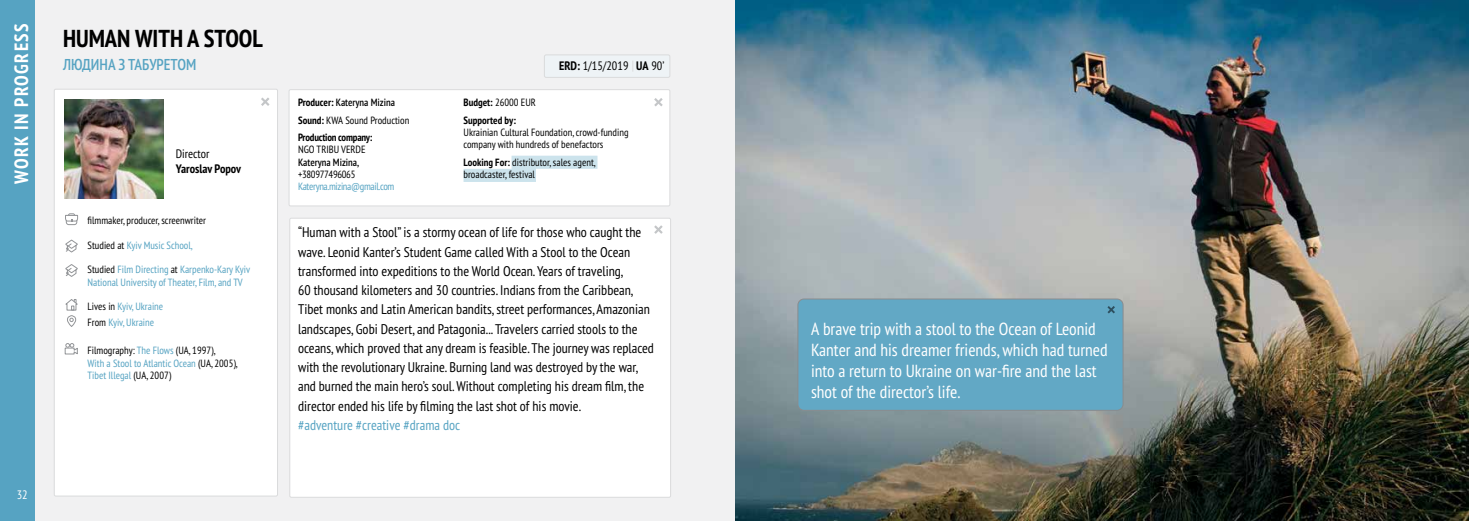
<style>
.page{position:relative;width:1469px;height:521px;background:#fff}
.page>*{position:absolute;margin:0;border:0;box-sizing:border-box;transform-origin:0 0}
.t1{font:700 condensed 24.5px "PT Sans Pro";color:#000}
.t2{font:700 condensed 19.25px "PT Sans Pro";letter-spacing:.07em;color:#fff}
.t3{font:condensed 17.5px/21px "PT Sans Pro";color:#fff}
.t4{font:600 condensed 15.75px "PT Sans Pro";color:#56a3c2}
.t5{font:condensed 14px/19.2px "PT Sans Pro";color:#000}
.t6{font:condensed 14px "PT Sans Pro";color:#56a3c2}
.t7{font:condensed 12.25px "PT Sans Pro";color:#000}
.t8{font:700 condensed 12.25px "PT Sans Pro";color:#000}
.t9{font:condensed 12.25px "PT Sans Pro";color:#fff}
.t10{font:condensed 10.5px/12.6px "PT Sans Pro";color:#56a3c2}
.t11{font:condensed 10.5px/12.2px "PT Sans Pro";color:#000}
.t12{font:700 condensed 10.5px/17.5px "PT Sans Pro";letter-spacing:-.02em;color:#000}
.t13{font:700 condensed 10.5px/17.5px "PT Sans Pro";color:#000}
.t14{font:condensed 10.5px "PT Sans Pro";letter-spacing:-.03em;color:#56a3c2}
.t15{font:600 condensed 10.5px "PT Sans Pro";color:#000}
.t16{font:condensed 10.5px "PT Sans Pro";letter-spacing:-.03em;color:#000}
.s1{color:#000}
.s2{font-weight:600}
.s3{font-weight:400}
.s4{font-weight:700}
</style>
<div class="page">
<div style="left:28px;top:0;width:706px;height:521px;background:#f1f1f2"></div>
<div style="left:54px;top:89px;width:223px;height:407px;background:#fff;border-radius:2px"></div>
<div style="left:54px;top:89px;width:224px;height:407px;border:1px solid #dadbdc;border-radius:2px"></div>
<div style="left:0;top:0;width:35px;height:521px;background:#56a3c2"></div>
<img style="left:64px;top:99px;width:100px;height:99px">
<svg style="left:261px;top:97px;width:8px;height:9px"></svg>
<svg style="left:65px;top:240px;width:13px;height:12px"></svg>
<svg style="left:65px;top:264px;width:13px;height:12px"></svg>
<svg style="left:65px;top:299px;width:13px;height:28px"></svg>
<div style="left:66px;top:217px;width:11px;height:8px;border:1px solid #939598;border-radius:2px"></div>
<svg style="left:65px;top:213px;width:13px;height:9px"></svg>
<svg style="left:64px;top:343px;width:14px;height:12px"></svg>
<div style="left:290px;top:218px;width:380px;height:279px;background:#fff;border-radius:2px"></div>
<div style="left:289px;top:218px;width:382px;height:280px;border:1px solid #dadbdc;border-radius:2px"></div>
<div style="left:289px;top:90px;width:381px;height:116px;background:#fff;border-radius:2px"></div>
<div style="left:288px;top:89px;width:382px;height:117px;border:1px solid #dadbdc;border-radius:2px"></div>
<svg style="left:654px;top:98px;width:8px;height:8px"></svg>
<svg style="left:654px;top:225px;width:8px;height:9px"></svg>
<div style="left:544px;top:55px;width:126px;height:22px;background:#eef3f6;border-radius:2px"></div>
<div style="left:544px;top:54px;width:126px;height:24px;border:1px solid #dadbdc;border-radius:2px"></div>
<svg style="left:463px;top:156px;width:134px;height:26px"></svg>
<img style="left:735px;top:0;width:733px;height:521px">
<div style="left:798px;top:299px;width:325px;height:111px;background:#62a8c5;border-radius:6px"></div>
<div style="left:797px;top:299px;width:326px;height:112px;border:1px solid #8a8c8e;border-radius:6px"></div>
<svg style="left:1107px;top:306px;width:8px;height:7px"></svg>
<h2 class="t2" style="left:9px;top:183px;width:161px;rotate:-90deg">WORK IN PROGRESS</h2>
<h1 class="t1" style="left:63px;top:22px;width:201px">HUMAN WITH A STOOL</h1>
<p class="t4" style="left:63px;top:54px;width:135px">ЛЮДИНА З ТАБУРЕТОМ</p>
<p class="t7" style="left:176px;top:146px;width:35px">Director</p>
<p class="t8" style="left:176px;top:161px;width:67px">Yaroslav Popov</p>
<p class="t11" style="left:88px;top:214px;width:120px">filmmaker, producer, screenwriter</p>
<p class="t10" style="left:88px;top:239px;width:107px"><span class="s1">Studied at</span> Kyiv Music School,</p>
<p class="t10" style="left:88px;top:263px;width:164px"><span class="s1">Studied</span> Film Directing <span class="s1">at</span> Karpenko-Kary Kyiv<br>National University of Theater, Film, and TV</p>
<p class="t10" style="left:88px;top:298px;width:77px;line-height:15.8px"><span class="s1">Lives in</span> Kyiv, Ukraine<br><span class="s1">From</span> Kyiv, Ukraine</p>
<p class="t10" style="left:88px;top:344px;width:152px"><span class="s1">Filmography:</span> The Flows <span class="s1">(UA, 1997),<br></span>With a Stool to Atlantic Ocean <span class="s1">(UA, 2005),<br></span>Tibet Illegal <span class="s1">(UA, 2007)</span></p>
<p class="t9" style="left:17px;top:486px;width:13px">32</p>
<p class="t12" style="left:298px;top:93px;width:113px">Producer: <span class="s2">Kateryna Mizina<br></span>Sound: <span class="s3">KWA Sound Production<br></span>Production company:</p>
<p class="t11" style="left:298px;top:143px;width:69px">NGO TRIBU VERDE</p>
<p class="t15" style="left:298px;top:155px;width:63px">Kateryna Mizina,</p>
<p class="t16" style="left:298px;top:167px;width:59px">+380977496065</p>
<p class="t14" style="left:298px;top:180px;width:98px">Kateryna.mizina@gmail.com</p>
<p class="t7" style="left:559px;top:58px;width:107px"><span class="s4">ERD:</span> 1/15/2019 <span class="s4">UA</span> 90’</p>
<p class="t13" style="left:463px;top:93px;width:74px">Budget: <span class="s3">26000 EUR<br></span>Supported by:</p>
<p class="t11" style="left:463px;top:126px;width:166px">Ukrainian Cultural Foundation, crowd-funding company with hundreds of benefactors</p>
<p class="t11" style="left:463px;top:155px;width:134px"><span class="s4">Looking For:</span> distributor, sales agent, broadcaster, festival</p>
<p class="t5" style="left:298px;top:222px;width:357px">“Human with a Stool” is a stormy ocean of life for those who caught the wave. Leonid Kanter’s Student Game called With a Stool to the Ocean transformed into expeditions to the World Ocean. Years of traveling,<br>60 thousand kilometers and 30 countries. Indians from the Caribbean, Tibet monks and Latin American bandits, street performances, Amazonian landscapes, Gobi Desert, and Patagonia... Travelers carried stools to the oceans, which proved that any dream is feasible. The journey was replaced with the revolutionary Ukraine. Burning land was destroyed by the war, and burned the main hero’s soul. Without completing his dream film, the director ended his life by filming the last shot of his movie.</p>
<p class="t6" style="left:298px;top:416px;width:163px">#adventure #creative #drama doc</p>
<p class="t3" style="left:811px;top:318px;width:298px">A brave trip with a stool to the Ocean of Leonid Kanter and his dreamer friends, which had turned into a return to Ukraine on war-fire and the last shot of the director’s life.</p>
</div>
